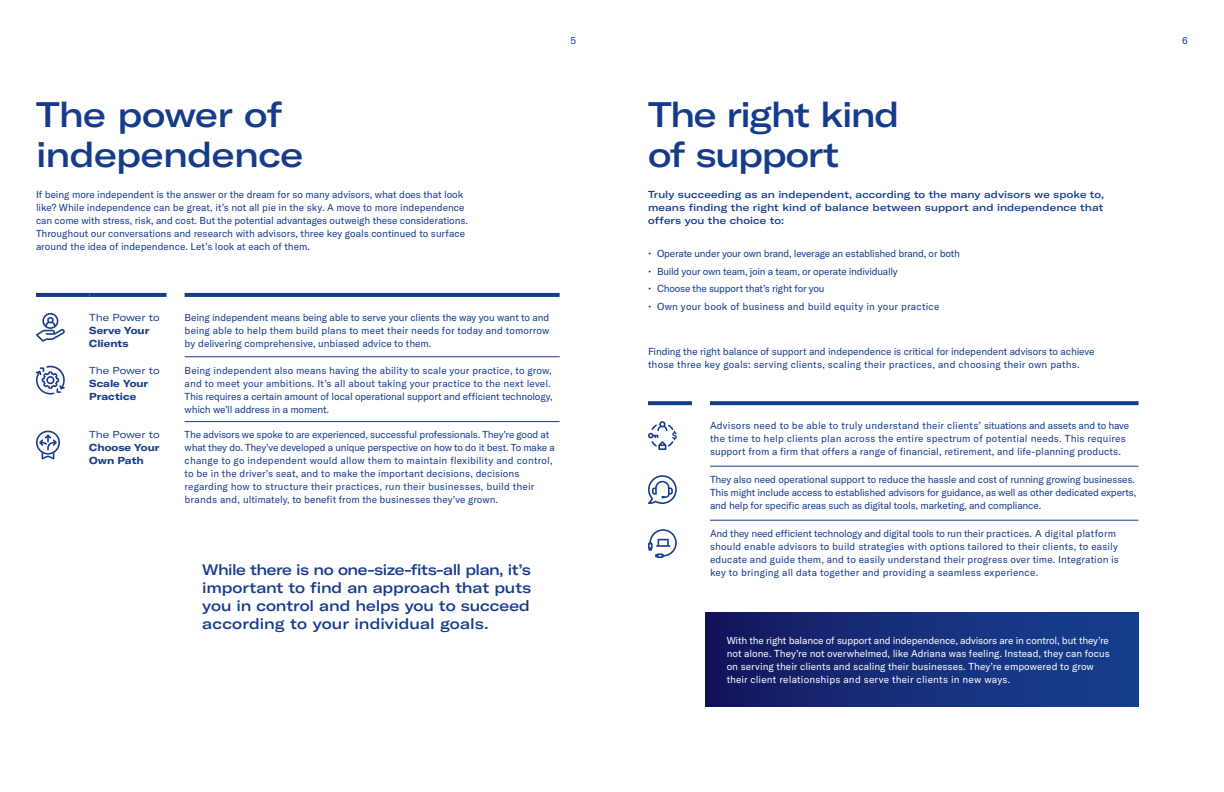
<style>
.page{position:relative;width:1224px;height:792px;background:#fff}
.page>*{position:absolute;margin:0;border:0;box-sizing:border-box;transform-origin:0 0}
.t1{font:500 expanded 35px/40px "GT America";letter-spacing:-.025em;color:#153b8b}
.t2{font:500 expanded 15px/18px "GT America";color:#153b8b;text-align:justify}
.t3{font:10px/13px "GT America";color:#153b8b}
.t4{font:10px/13px "GT America";letter-spacing:-.02em;color:#153b8b}
.t5{font:10px/13px "GT America";color:#fff}
.t6{font:500 expanded 10px/13px "GT America";letter-spacing:.015em;color:#153b8b;text-align:justify}
.t7{font:700 expanded 10px/13px "GT America";color:#153b8b}
.t8{font:10px "GT America";letter-spacing:.02em;color:#153b8b}
.t9{font:10px "GT America";letter-spacing:-.025em;color:#153b8b}
.t10{font:expanded 10px "GT America";letter-spacing:-.01em;color:#153b8b}
</style>
<div class="page">
<div style="left:705px;top:613px;width:433px;height:94px;background:linear-gradient(to right,#151860,#174292)"></div>
<svg style="left:36px;top:293px;width:53px;height:4px"></svg>
<svg style="left:89px;top:293px;width:77px;height:4px"></svg>
<svg style="left:185px;top:293px;width:375px;height:4px"></svg>
<hr style="left:185px;top:357px;width:375px;height:1px;background:#153b8b">
<hr style="left:185px;top:421px;width:375px;height:1px;background:#153b8b">
<svg style="left:36px;top:313px;width:29px;height:29px"></svg>
<svg style="left:36px;top:365px;width:29px;height:30px"></svg>
<svg style="left:36px;top:431px;width:24px;height:29px"></svg>
<svg style="left:648px;top:401px;width:44px;height:4px"></svg>
<svg style="left:710px;top:401px;width:429px;height:4px;background:#204490"></svg>
<hr style="left:710px;top:466px;width:429px;height:1px;background:#153b8b">
<hr style="left:710px;top:520px;width:429px;height:1px;background:#153b8b">
<svg style="left:648px;top:421px;width:29px;height:29px"></svg>
<svg style="left:648px;top:475px;width:29px;height:29px"></svg>
<svg style="left:648px;top:529px;width:29px;height:29px"></svg>
<p class="t3" style="left:570px;top:34px;width:7px">5</p>
<p class="t3" style="left:1182px;top:34px;width:7px">6</p>
<h1 class="t1" style="left:36px;top:95px;width:269px">The power of independence</h1>
<p class="t3" style="left:36px;top:188px;width:433px">If being more independent is the answer or the dream for so many advisors, what does that look like? While independence can be great, it’s not all pie in the sky. A move to more independence can come with stress, risk, and cost. But the potential advantages outweigh these considerations.<br>Throughout our conversations and research with advisors, three key goals continued to surface around the idea of independence. Let’s look at each of them.</p>
<p class="t10" style="left:89px;top:311px;width:72px">The Power to</p>
<p class="t7" style="left:89px;top:324px;width:62px">Serve Your<br>Clients</p>
<p class="t3" style="left:185px;top:311px;width:366px;text-align:justify">Being independent means being able to serve your clients the way you want to and being able to help them build plans to meet their needs for today and tomorrow by delivering comprehensive, unbiased advice to them.</p>
<p class="t10" style="left:89px;top:364px;width:72px">The Power to</p>
<p class="t7" style="left:89px;top:376px;width:60px">Scale Your<br>Practice</p>
<p class="t3" style="left:185px;top:364px;width:370px">Being independent also means having the ability to scale your practice, to grow, and to meet your ambitions. It’s all about taking your practice to the next level.<br>This requires a certain amount of local operational support and efficient technology, which we’ll address in a moment.</p>
<p class="t10" style="left:89px;top:429px;width:72px">The Power to</p>
<p class="t7" style="left:89px;top:441px;width:72px">Choose Your<br>Own Path</p>
<p class="t3" style="left:185px;top:428px;width:372px">The advisors we spoke to are experienced, successful professionals. They’re good at what they do. They’ve developed a unique perspective on how to do it best. To make a change to go independent would allow them to maintain flexibility and control, to be in the driver’s seat, and to make the important decisions, decisions regarding how to structure their practices, run their businesses, build their brands and, ultimately, to benefit from the businesses they’ve grown.</p>
<h2 class="t2" style="left:202px;top:561px;width:331px">While there is no one-size-fits-all plan, it’s important to find an approach that puts you in control and helps you to succeed according to your individual goals.</h2>
<h1 class="t1" style="left:648px;top:95px;width:253px">The right kind of support</h1>
<p class="t6" style="left:648px;top:188px;width:458px">Truly succeeding as an independent, according to the many advisors we spoke to, means finding the right kind of balance between support and independence that offers you the choice to:</p>
<p class="t4" style="left:648px;top:247px;width:313px">• Operate under your own brand, leverage an established brand, or both</p>
<p class="t9" style="left:648px;top:266px;width:251px">• Build your own team, join a team, or operate individually</p>
<p class="t4" style="left:648px;top:282px;width:178px">• Choose the support that’s right for you</p>
<p class="t8" style="left:648px;top:301px;width:293px">• Own your book of business and build equity in your practice</p>
<p class="t3" style="left:648px;top:345px;width:448px">Finding the right balance of support and independence is critical for independent advisors to achieve those three key goals: serving clients, scaling their practices, and choosing their own paths.</p>
<p class="t3" style="left:710px;top:419px;width:421px">Advisors need to be able to truly understand their clients’ situations and assets and to have the time to help clients plan across the entire spectrum of potential needs. This requires support from a firm that offers a range of financial, retirement, and life-planning products.</p>
<p class="t4" style="left:710px;top:473px;width:428px">They also need operational support to reduce the hassle and cost of running growing businesses.<br>This might include access to established advisors for guidance, as well as other dedicated experts, and help for specific areas such as digital tools, marketing, and compliance.</p>
<p class="t3" style="left:710px;top:527px;width:410px">And they need efficient technology and digital tools to run their practices. A digital platform should enable advisors to build strategies with options tailored to their clients, to easily educate and guide them, and to easily understand their progress over time. Integration is key to bringing all data together and providing a seamless experience.</p>
<p class="t5" style="left:727px;top:634px;width:385px">With the right balance of support and independence, advisors are in control, but they’re not alone. They’re not overwhelmed, like Adriana was feeling. Instead, they can focus on serving their clients and scaling their businesses. They’re empowered to grow their client relationships and serve their clients in new ways.</p>
</div>
